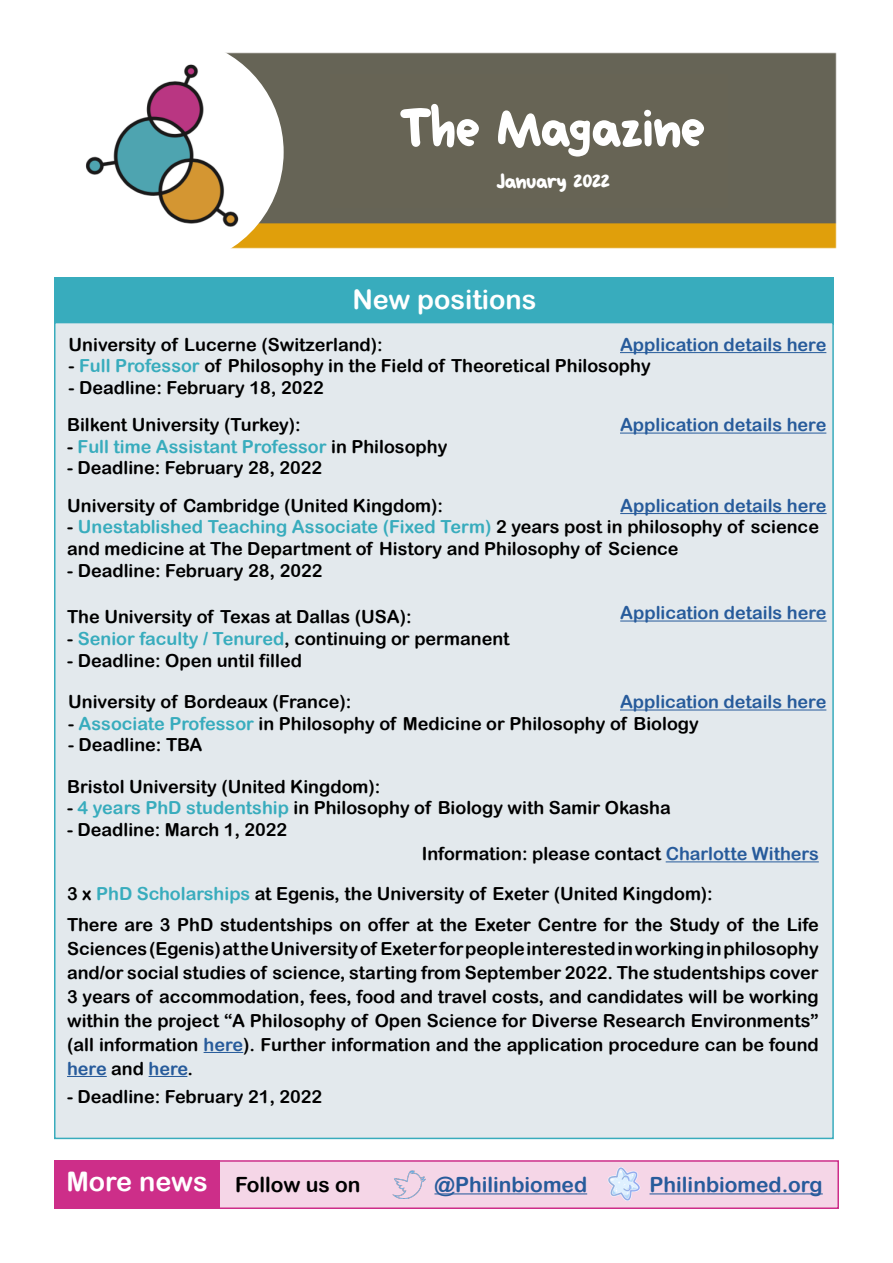
<style>
.page{position:relative;width:893px;height:1263px;background:#fff}
.page>*{position:absolute;margin:0;border:0;box-sizing:border-box;transform-origin:0 0}
.t1{font:54px "Minako";color:#fff}
.t2{font:27px "Arial Rounded MT Bold";color:#fff}
.t3{font:21px "Arial Rounded MT Bold";color:#275b9b}
.t4{font:21px "Arial Rounded MT Bold";color:#000}
.t5{font:21px "Minako";color:#fff}
.t6{font:18px/24px "Arial Rounded MT Bold";color:#000}
.t7{font:18px "Arial Rounded MT Bold";color:#275b9b}
.t8{font:18px "Arial Rounded MT Bold";color:#38acbd}
.s1{color:#38acbd}
.s2{color:#000}
.s3{color:#275b9b}
.s4{font-size:27px;color:#fff}
</style>
<div class="page">
<img style="left:284px;top:52px;width:553px;height:197px">
<div style="left:330px;top:74px;width:398px;height:134px;background:#676455"></div>
<img style="left:85px;top:52px;width:199px;height:197px">
<div style="left:54px;top:277px;width:780px;height:48px;background:#38acbd"></div>
<div style="left:54px;top:322px;width:780px;height:817px;background:#e3e9ed;border:2px solid #39acbd"></div>
<hr style="left:620px;top:352px;width:206px;height:1px;background:#275b9b">
<hr style="left:620px;top:433px;width:206px;height:1px;background:#275b9b">
<hr style="left:620px;top:620px;width:207px;height:1px;background:#275b9b">
<hr style="left:620px;top:709px;width:206px;height:1px;background:#275b9b">
<hr style="left:204px;top:1052px;width:39px;height:1px;background:#275b9b">
<hr style="left:67px;top:1076px;width:40px;height:1px;background:#275b9b">
<hr style="left:149px;top:1076px;width:38px;height:1px;background:#275b9b">
<hr style="left:666px;top:861px;width:153px;height:1px;background:#275b9b">
<hr style="left:620px;top:513px;width:207px;height:1px;background:#275b9b">
<div style="left:54px;top:1160px;width:785px;height:49px;background:#f5d6e7;border:2px solid #cd2e89"></div>
<div style="left:54px;top:1160px;width:165px;height:48px;background:#cd2e89"></div>
<img style="left:393px;top:1170px;width:32px;height:28px">
<hr style="left:434px;top:1193px;width:153px;height:1px;background:#275b9b">
<img style="left:608px;top:1168px;width:32px;height:32px">
<hr style="left:650px;top:1193px;width:173px;height:1px;background:#275b9b">
<h1 class="t1" style="left:402px;top:91px;width:306px">The Magazine</h1>
<p class="t5" style="left:498px;top:167px;width:114px">January 2022</p>
<h2 class="t2" style="left:352px;top:283px;width:186px">New positions</h2>
<p class="t6" style="left:69px;top:332px;width:316px">University of Lucerne (Switzerland):</p>
<p class="t6" style="left:69px;top:354px;width:584px">- <span class="s1">Full Professor</span> of Philosophy in the Field of Theoretical Philosophy</p>
<p class="t6" style="left:69px;top:375px;width:257px">- Deadline: February 18, 2022</p>
<p class="t7" style="left:620px;top:334px;width:208px">Application details here</p>
<p class="t6" style="left:67px;top:413px;width:235px">Bilkent University (Turkey):</p>
<p class="t8" style="left:67px;top:436px;width:382px"><span class="s2">-</span> Full time Assistant Professor <span class="s2">in Philosophy</span></p>
<p class="t6" style="left:67px;top:456px;width:257px">- Deadline: February 28, 2022</p>
<p class="t7" style="left:620px;top:414px;width:208px">Application details here</p>
<p class="t7" style="left:620px;top:495px;width:208px">Application details here</p>
<p class="t6" style="left:67px;top:493px;width:377px">University of Cambridge (United Kingdom):</p>
<p class="t6" style="left:67px;top:516px;width:753px;line-height:21.6px">- <span class="s1">Unestablished Teaching Associate (Fixed Term)</span> 2 years post in philosophy of science and medicine at The Department of History and Philosophy of Science</p>
<p class="t6" style="left:67px;top:558px;width:257px">- Deadline: February 28, 2022</p>
<p class="t6" style="left:67px;top:605px;width:346px">The University of Texas at Dallas (USA):</p>
<p class="t6" style="left:67px;top:626px;width:444px">- <span class="s1">Senior faculty / Tenured</span>, continuing or permanent</p>
<p class="t6" style="left:67px;top:648px;width:236px">- Deadline: Open until filled</p>
<p class="t7" style="left:620px;top:602px;width:208px">Application details here</p>
<p class="t7" style="left:620px;top:691px;width:208px">Application details here</p>
<p class="t6" style="left:68px;top:690px;width:285px">University of Bordeaux (France):</p>
<p class="t6" style="left:68px;top:711px;width:632px">- <span class="s1">Associate Professor</span> in Philosophy of Medicine or Philosophy of Biology</p>
<p class="t6" style="left:68px;top:733px;width:136px">- Deadline: TBA</p>
<p class="t6" style="left:67px;top:774px;width:315px">Bristol University (United Kingdom):</p>
<p class="t6" style="left:67px;top:796px;width:605px">- <span class="s1">4 years PhD studentship</span> in Philosophy of Biology with Samir Okasha</p>
<p class="t6" style="left:67px;top:817px;width:222px">- Deadline: March 1, 2022</p>
<p class="t6" style="left:422px;top:841px;width:398px">Information: please contact <span class="s3">Charlotte Withers</span></p>
<p class="t6" style="left:67px;top:878px;width:753px;line-height:30.8px">3 x <span class="s1">PhD Scholarships</span> at Egenis, the University of Exeter (United Kingdom):<br>There are 3 PhD studentships on offer at the Exeter Centre for the Study of the Life</p>
<p class="t6" style="left:67px;top:936px;width:753px;text-align:justify">Sciences (Egenis) at the University of Exeter for people interested in working in philosophy and/or social studies of science, starting from September 2022. The studentships cover 3 years of accommodation, fees, food and travel costs, and candidates will be working within the project “A Philosophy of Open Science for Diverse Research Environments” (all information <span class="s3">here</span>). Further information and the application procedure can be found <span class="s3">here</span> and <span class="s3">here</span>.</p>
<p class="t6" style="left:67px;top:1084px;width:257px">- Deadline: February 21, 2022</p>
<p class="t4" style="left:66px;top:1172px;width:296px"><span class="s4">More news</span> Follow us on</p>
<p class="t3" style="left:434px;top:1172px;width:154px">@Philinbiomed</p>
<p class="t3" style="left:650px;top:1172px;width:175px">Philinbiomed.org</p>
</div>
